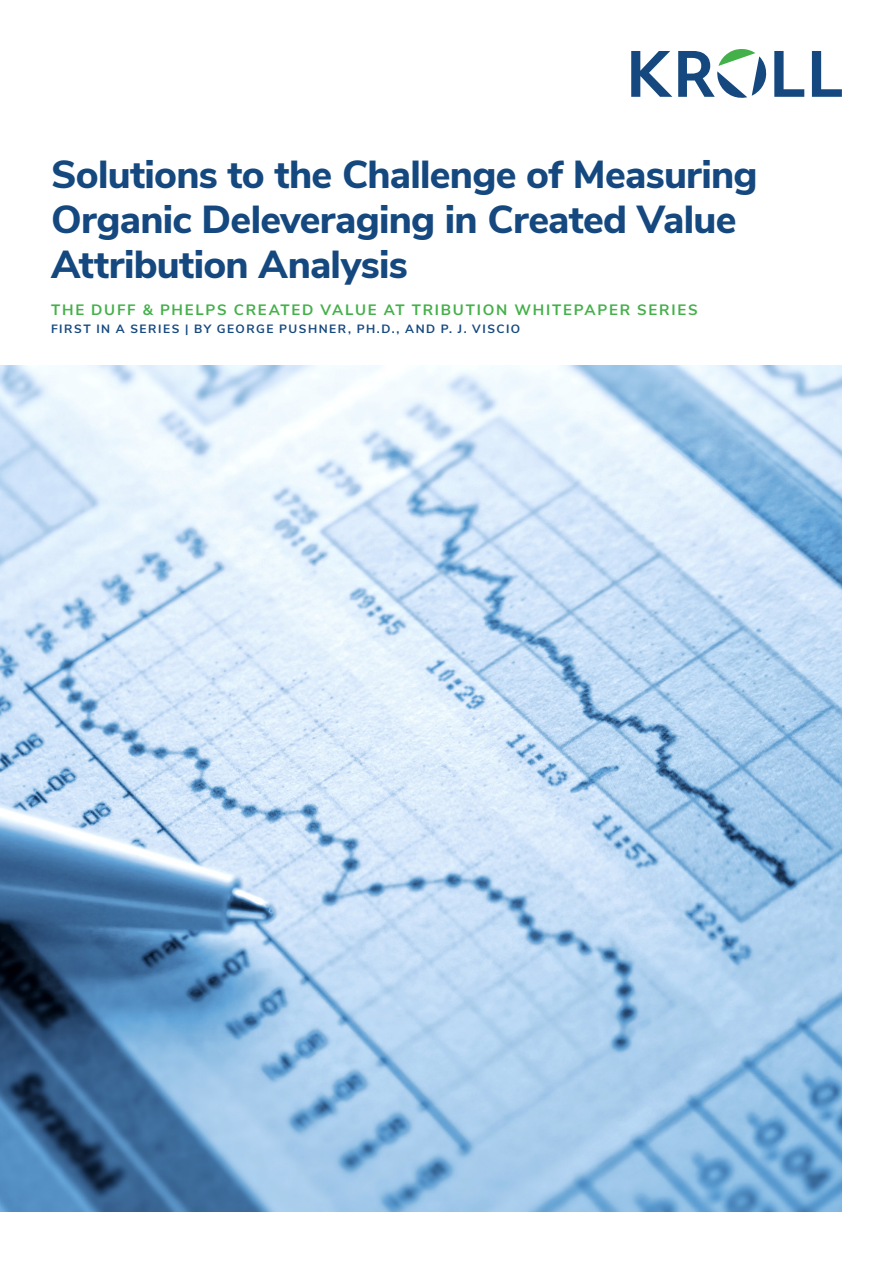
<style>
.page{position:relative;width:893px;height:1263px;background:#fff}
.page>*{position:absolute;margin:0;border:0;box-sizing:border-box;transform-origin:0 0}
.t1{font:800 39px/45px "Nunito Sans";letter-spacing:-.02em;color:#14487f}
.t2{font:700 15px "Nunito Sans";letter-spacing:.12em;color:#43b049}
.t3{font:700 12px "Nunito Sans";letter-spacing:.125em;color:#14487f}
</style>
<div class="page">
<img style="left:0;top:366px;width:842px;height:846px">
<svg style="left:631px;top:51px;width:41px;height:46px"></svg>
<svg style="left:812px;top:51px;width:30px;height:46px"></svg>
<svg style="left:678px;top:49px;width:126px;height:49px"></svg>
<p class="t1" style="left:51px;top:150px;width:708px">Solutions to the Challenge of Measuring<br>Organic Deleveraging in Created Value<br>Attribution Analysis</p>
<p class="t2" style="left:51px;top:299px;width:648px">THE DUFF &amp; PHELPS CREATED VALUE AT TRIBUTION WHITEPAPER SERIES</p>
<p class="t3" style="left:51px;top:320px;width:471px">FIRST IN A SERIES | BY GEORGE PUSHNER, PH.D., AND P. J. VISCIO</p>
</div>
